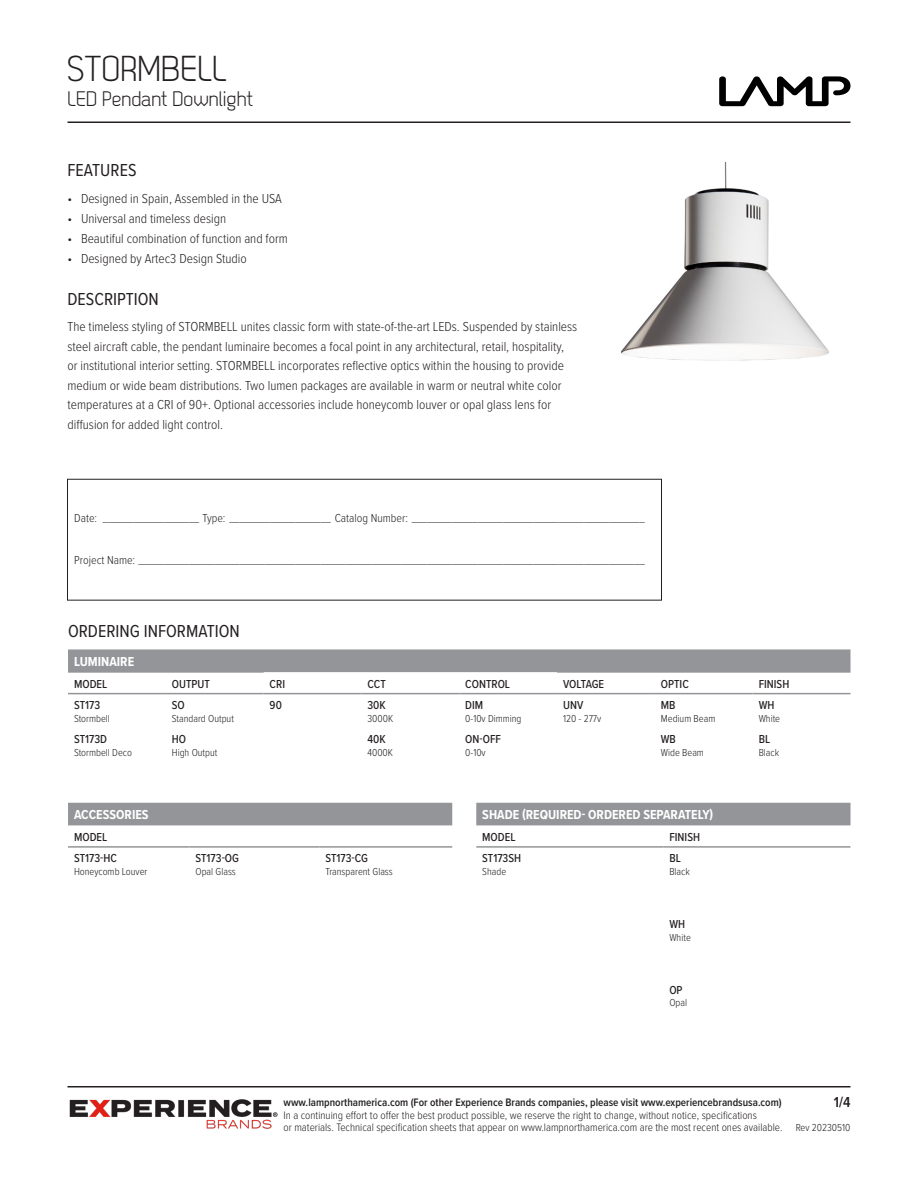
<style>
.page{position:relative;width:918px;height:1188px;background:#fff}
.page>*{position:absolute;margin:0;border:0;box-sizing:border-box;transform-origin:0 0}
.t1{font:36px "Dekar";color:#231f20}
.t2{font:21px "Dekar";color:#231f20}
.t3{font:18px "Proxima Nova Cond";color:#231f20}
.t4{font:600 15px "Proxima Nova Cond";color:#231f20}
.Description_Text{font:300 13.5px/19.5px "Proxima Nova Cond";color:#231f20}
.Ordering_Info_Title{font:700 13.5px "Proxima Nova Cond";color:#fff}
.Project_Block{font:300 12px "Proxima Nova Cond";color:#231f20}
.Ordering_Info_Text{font:500 12px "Proxima Nova Cond";color:#231f20}
.t5{font:300 11.25px/12.8px "Proxima Nova Cond";color:#231f20}
.t6{font:600 11.25px "Proxima Nova Cond";color:#231f20}
.Ordering_Info_Text-2{font:300 10.5px "Proxima Nova Cond";color:#231f20}
.s1{font-size:10.5px}
</style>
<div class="page">
<hr style="left:68px;top:1086px;width:782px;height:2px;background:#231f20">
<hr style="left:68px;top:122px;width:782px;height:1px;background:#231f20">
<svg style="left:719px;top:76px;width:131px;height:30px"></svg>
<img style="left:69px;top:1099px;width:209px;height:30px">
<div style="left:68px;top:649px;width:782px;height:23px;background:#939598"></div>
<hr style="left:68px;top:693px;width:98px;height:1px;background:#939598">
<hr style="left:166px;top:693px;width:98px;height:1px;background:#939598">
<hr style="left:264px;top:693px;width:97px;height:1px;background:#939598">
<hr style="left:361px;top:693px;width:98px;height:1px;background:#939598">
<hr style="left:459px;top:693px;width:98px;height:1px;background:#939598">
<hr style="left:557px;top:693px;width:98px;height:1px;background:#939598">
<hr style="left:655px;top:693px;width:98px;height:1px;background:#939598">
<hr style="left:753px;top:693px;width:98px;height:1px;background:#939598">
<hr style="left:68px;top:672px;width:98px;height:1px;background:#939598">
<hr style="left:166px;top:672px;width:98px;height:1px;background:#939598">
<hr style="left:557px;top:672px;width:98px;height:1px;background:#939598">
<hr style="left:655px;top:672px;width:98px;height:1px;background:#939598">
<hr style="left:753px;top:672px;width:98px;height:1px;background:#939598">
<div style="left:68px;top:803px;width:782px;height:22px;background:#939598"></div>
<hr style="left:68px;top:846px;width:122px;height:2px;background:#939598">
<hr style="left:190px;top:846px;width:130px;height:2px;background:#939598">
<hr style="left:320px;top:846px;width:132px;height:2px;background:#939598">
<hr style="left:476px;top:846px;width:187px;height:2px;background:#939598">
<hr style="left:663px;top:846px;width:188px;height:2px;background:#939598">
<div style="left:67px;top:479px;width:595px;height:121px;border:1px solid #231f20"></div>
<img style="left:621px;top:162px;width:208px;height:199px">
<h1 class="t1" style="left:68px;top:51px;width:161px">STORMBELL</h1>
<h2 class="t2" style="left:68px;top:89px;width:187px">LED Pendant Downlight</h2>
<h1 class="t3" style="left:68px;top:157px;width:70px">FEATURES</h1>
<p class="Description_Text" style="left:68px;top:188px;width:216px">• Designed in Spain, Assembled in the USA</p>
<p class="Description_Text" style="left:68px;top:208px;width:160px">• Universal and timeless design</p>
<p class="Description_Text" style="left:68px;top:228px;width:222px">• Beautiful combination of function and form</p>
<p class="Description_Text" style="left:68px;top:248px;width:181px">• Designed by Artec3 Design Studio</p>
<h1 class="t3" style="left:68px;top:286px;width:93px">DESCRIPTION</h1>
<p class="Description_Text" style="left:68px;top:316px;width:511px">The timeless styling of STORMBELL unites classic form with state-of-the-art LEDs. Suspended by stainless steel aircraft cable, the pendant luminaire becomes a focal point in any architectural, retail, hospitality, or institutional interior setting. STORMBELL incorporates reflective optics within the housing to provide medium or wide beam distributions. Two lumen packages are available in warm or neutral white color temperatures at a CRI of 90+. Optional accessories include honeycomb louver or opal glass lens for diffusion for added light control.</p>
<p class="Project_Block" style="left:74px;top:510px;width:572px">Date: ___________________ Type: ____________________ Catalog Number: ______________________________________________</p>
<p class="Project_Block" style="left:74px;top:551px;width:572px">Project Name: ____________________________________________________________________________________________________</p>
<h1 class="t3" style="left:68px;top:617px;width:173px">ORDERING INFORMATION</h1>
<p class="Ordering_Info_Title" style="left:74px;top:652px;width:62px">LUMINAIRE</p>
<p class="Ordering_Info_Text" style="left:74px;top:675px;width:35px">MODEL</p>
<p class="Ordering_Info_Text" style="left:172px;top:675px;width:40px">OUTPUT</p>
<p class="Ordering_Info_Text" style="left:270px;top:675px;width:17px">CRI</p>
<p class="Ordering_Info_Text" style="left:367px;top:675px;width:20px">CCT</p>
<p class="Ordering_Info_Text" style="left:465px;top:675px;width:46px">CONTROL</p>
<p class="Ordering_Info_Text" style="left:563px;top:675px;width:43px">VOLTAGE</p>
<p class="Ordering_Info_Text" style="left:661px;top:675px;width:29px">OPTIC</p>
<p class="Ordering_Info_Text" style="left:759px;top:675px;width:32px">FINISH</p>
<p class="Ordering_Info_Text" style="left:74px;top:696px;width:28px">ST173</p>
<p class="Ordering_Info_Text-2" style="left:74px;top:710px;width:37px">Stormbell</p>
<p class="Ordering_Info_Text" style="left:172px;top:696px;width:15px">SO</p>
<p class="Ordering_Info_Text-2" style="left:172px;top:710px;width:64px">Standard Output</p>
<p class="Ordering_Info_Text" style="left:270px;top:696px;width:14px">90</p>
<p class="Ordering_Info_Text" style="left:367px;top:696px;width:20px">30K</p>
<p class="Ordering_Info_Text-2" style="left:367px;top:710px;width:27px">3000K</p>
<p class="Ordering_Info_Text" style="left:465px;top:696px;width:19px">DIM</p>
<p class="Ordering_Info_Text-2" style="left:465px;top:710px;width:58px">0-10v Dimming</p>
<p class="Ordering_Info_Text" style="left:563px;top:696px;width:22px">UNV</p>
<p class="Ordering_Info_Text-2" style="left:563px;top:710px;width:40px">120 - 277v</p>
<p class="Ordering_Info_Text" style="left:661px;top:696px;width:16px">MB</p>
<p class="Ordering_Info_Text-2" style="left:661px;top:710px;width:56px">Medium Beam</p>
<p class="Ordering_Info_Text" style="left:759px;top:696px;width:17px">WH</p>
<p class="Ordering_Info_Text-2" style="left:759px;top:710px;width:23px">White</p>
<p class="Ordering_Info_Text" style="left:74px;top:730px;width:35px">ST173D</p>
<p class="Ordering_Info_Text-2" style="left:74px;top:745px;width:60px">Stormbell Deco</p>
<p class="Ordering_Info_Text" style="left:172px;top:730px;width:16px">HO</p>
<p class="Ordering_Info_Text-2" style="left:172px;top:745px;width:47px">High Output</p>
<p class="Ordering_Info_Text" style="left:367px;top:730px;width:20px">40K</p>
<p class="Ordering_Info_Text-2" style="left:367px;top:745px;width:27px">4000K</p>
<p class="Ordering_Info_Text" style="left:465px;top:730px;width:37px">ON-OFF</p>
<p class="Ordering_Info_Text-2" style="left:465px;top:745px;width:22px">0-10v</p>
<p class="Ordering_Info_Text" style="left:661px;top:730px;width:17px">WB</p>
<p class="Ordering_Info_Text-2" style="left:661px;top:745px;width:45px">Wide Beam</p>
<p class="Ordering_Info_Title" style="left:74px;top:805px;width:76px">ACCESSORIES</p>
<p class="Ordering_Info_Title" style="left:482px;top:805px;width:233px">SHADE (REQUIRED- ORDERED SEPARATELY)</p>
<p class="Ordering_Info_Text" style="left:74px;top:828px;width:35px">MODEL</p>
<p class="Ordering_Info_Text" style="left:482px;top:828px;width:35px">MODEL</p>
<p class="Ordering_Info_Text" style="left:669px;top:828px;width:32px">FINISH</p>
<p class="Ordering_Info_Text" style="left:74px;top:850px;width:44px">ST173-HC</p>
<p class="Ordering_Info_Text-2" style="left:74px;top:864px;width:75px">Honeycomb Louver</p>
<p class="Ordering_Info_Text" style="left:196px;top:850px;width:45px">ST173-OG</p>
<p class="Ordering_Info_Text-2" style="left:196px;top:864px;width:42px">Opal Glass</p>
<p class="Ordering_Info_Text" style="left:326px;top:850px;width:44px">ST173-CG</p>
<p class="Ordering_Info_Text-2" style="left:326px;top:864px;width:69px">Transparent Glass</p>
<p class="Ordering_Info_Text" style="left:482px;top:850px;width:40px">ST173SH</p>
<p class="Ordering_Info_Text-2" style="left:482px;top:864px;width:25px">Shade</p>
<p class="Ordering_Info_Text" style="left:669px;top:850px;width:13px">BL</p>
<p class="Ordering_Info_Text-2" style="left:669px;top:864px;width:22px">Black</p>
<p class="Ordering_Info_Text" style="left:669px;top:915px;width:17px">WH</p>
<p class="Ordering_Info_Text-2" style="left:669px;top:929px;width:23px">White</p>
<p class="Ordering_Info_Text" style="left:669px;top:981px;width:15px">OP</p>
<p class="Ordering_Info_Text-2" style="left:669px;top:995px;width:19px">Opal</p>
<p class="Ordering_Info_Text" style="left:759px;top:730px;width:13px">BL</p>
<p class="Ordering_Info_Text-2" style="left:759px;top:745px;width:22px">Black</p>
<p class="t4" style="left:834px;top:1091px;width:18px">1/4</p>
<p class="t6" style="left:284px;top:1094px;width:500px">www.lampnorthamerica.com (For other Experience Brands companies, please visit www.experiencebrandsusa.com)</p>
<p class="t5" style="left:284px;top:1108px;width:568px">In a continuing effort to offer the best product possible, we reserve the right to change, without notice, specifications<br>or materials. Technical specification sheets that appear on www.lampnorthamerica.com are the most recent ones available. <span class="s1">Rev 20230510</span></p>
</div>
